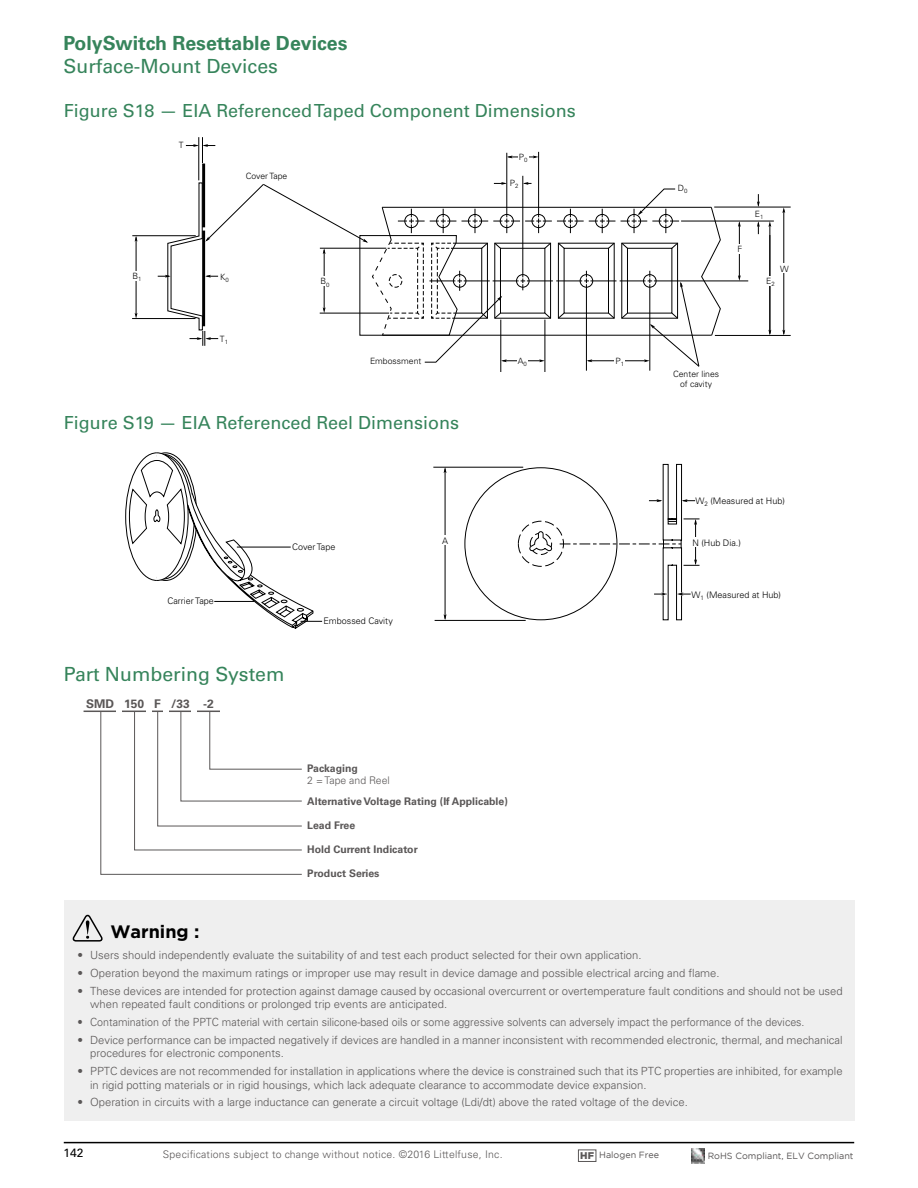
<style>
.page{position:relative;width:918px;height:1188px;background:#fff}
.page>*{position:absolute;margin:0;border:0;box-sizing:border-box;transform-origin:0 0}
.t1{font:19.5px "Univers LT Std";color:#36845b}
.t2{font:700 19.5px "Univers LT Std";color:#36845b}
.t3{font:18px "Univers LT Std";color:#36845b}
.t4{font:700 18px "Gotham";color:#000}
.t5{font:700 12px "Univers";color:#5a5757}
.t6{font:12px "Univers LT Std";color:#000}
.t7{font:300 11.25px/13.5px "Univers LT Std";color:#5a5757}
.t8{font:300 11.25px "Univers LT Std";color:#5a5757;scale:.95 1}
.t9{font:700 10.5px "Univers";color:#5a5757}
.t10{font:300 10.5px "Univers LT Std";letter-spacing:.02em;color:#5a5757}
.t11{font:300 10.5px "Univers";color:#5a5757}
.t12{font:300 9px "Univers";color:#000}
.t13{font:9px "Gotham";color:#5a5757}
.t14{font:300 8.7px/10.4px "Univers";color:#000;text-align:center}
.s1{font-weight:900;font-size:9.75px}
</style>
<div class="page">
<hr style="left:681px;top:221px;width:93px;height:1px;background:#000">
<hr style="left:714px;top:207px;width:77px;height:1px;background:#000">
<hr style="left:715px;top:335px;width:76px;height:1px;background:#000">
<hr style="left:739px;top:223px;width:1px;height:55px;background:#000">
<svg style="left:738px;top:221px;width:3px;height:6px"></svg>
<svg style="left:738px;top:275px;width:3px;height:6px"></svg>
<svg style="left:768px;top:221px;width:3px;height:6px"></svg>
<hr style="left:770px;top:225px;width:1px;height:108px;background:#000">
<hr style="left:784px;top:210px;width:1px;height:124px;background:#000">
<svg style="left:782px;top:207px;width:3px;height:6px"></svg>
<svg style="left:782px;top:330px;width:3px;height:5px"></svg>
<div style="left:765px;top:276px;width:11px;height:10px;background:#fff"></div>
<div style="left:734px;top:244px;width:11px;height:9px;background:#fff"></div>
<div style="left:779px;top:264px;width:11px;height:9px;background:#fff"></div>
<hr style="left:538px;top:152px;width:1px;height:65px;background:#000">
<hr style="left:507px;top:153px;width:1px;height:64px;background:#000">
<hr style="left:654px;top:281px;width:94px;height:1px;background:#000">
<hr style="left:650px;top:284px;width:1px;height:87px;background:#000">
<hr style="left:586px;top:284px;width:1px;height:87px;background:#000">
<hr style="left:523px;top:176px;width:1px;height:101px;background:#000">
<hr style="left:501px;top:320px;width:1px;height:52px;background:#000">
<hr style="left:545px;top:320px;width:1px;height:52px;background:#000">
<svg style="left:757px;top:194px;width:3px;height:13px"></svg>
<svg style="left:757px;top:221px;width:3px;height:13px"></svg>
<svg style="left:507px;top:156px;width:32px;height:2px"></svg>
<div style="left:518px;top:152px;width:10px;height:9px;background:#fff"></div>
<div style="left:202px;top:164px;width:3px;height:63px;border:1px solid #000"></div>
<hr style="left:132px;top:235px;width:64px;height:1px;background:#000">
<hr style="left:132px;top:318px;width:64px;height:1px;background:#000">
<hr style="left:136px;top:237px;width:1px;height:78px;background:#000">
<svg style="left:135px;top:236px;width:3px;height:6px"></svg>
<svg style="left:135px;top:313px;width:3px;height:6px"></svg>
<div style="left:131px;top:271px;width:11px;height:9px;background:#fff"></div>
<svg style="left:158px;top:182px;width:563px;height:185px"></svg>
<hr style="left:199px;top:137px;width:1px;height:43px;background:#000">
<svg style="left:186px;top:137px;width:29px;height:26px"></svg>
<div style="left:64px;top:900px;width:790px;height:221px;background:#efefef"></div>
<svg style="left:73px;top:915px;width:30px;height:27px"></svg>
<hr style="left:84px;top:711px;width:163px;height:1px;background:#5a5757">
<svg style="left:100px;top:712px;width:202px;height:163px"></svg>
<div style="left:116px;top:702px;width:6px;height:11px;background:#fff"></div>
<div style="left:146px;top:703px;width:6px;height:11px;background:#fff"></div>
<div style="left:163px;top:703px;width:6px;height:12px;background:#fff"></div>
<div style="left:191px;top:703px;width:6px;height:12px;background:#fff"></div>
<div style="left:220px;top:703px;width:32px;height:12px;background:#fff"></div>
<hr style="left:433px;top:467px;width:90px;height:1px;background:#000">
<hr style="left:435px;top:620px;width:91px;height:1px;background:#000">
<div style="left:518px;top:521px;width:46px;height:46px;border:1px dashed #000;border-radius:50%"></div>
<div style="left:530px;top:533px;width:22px;height:22px;border:1px dashed #000;border-radius:50%"></div>
<svg style="left:529px;top:531px;width:24px;height:21px"></svg>
<hr style="left:445px;top:469px;width:1px;height:150px;background:#000">
<svg style="left:444px;top:614px;width:3px;height:6px"></svg>
<svg style="left:444px;top:467px;width:3px;height:6px"></svg>
<div style="left:439px;top:535px;width:12px;height:10px;background:#fff"></div>
<svg style="left:560px;top:464px;width:140px;height:157px"></svg>
<svg style="left:125px;top:452px;width:197px;height:177px"></svg>
<hr style="left:64px;top:1142px;width:790px;height:1px;background:#000">
<svg style="left:691px;top:1163px;width:14px;height:1px"></svg>
<img style="left:691px;top:1149px;width:14px;height:14px">
<div style="left:578px;top:1150px;width:18px;height:12px;border:1px solid #5a5757"></div>
<h1 class="t2" style="left:63px;top:32px;width:286px">PolySwitch Resettable Devices</h1>
<h1 class="t1" style="left:63px;top:55px;width:216px">Surface-Mount Devices</h1>
<h2 class="t3" style="left:64px;top:100px;width:514px">Figure S18 — EIA Referenced Taped Component Dimensions</h2>
<p class="t14" style="left:132px;top:271px;width:11px">B<sub>1</sub></p>
<p class="t14" style="left:179px;top:140px;width:6px">T</p>
<p class="t14" style="left:246px;top:171px;width:43px">Cover Tape</p>
<p class="t14" style="left:220px;top:271px;width:10px">K<sub>0</sub></p>
<p class="t14" style="left:220px;top:334px;width:10px">T<sub>1</sub></p>
<p class="t14" style="left:320px;top:276px;width:11px">B<sub>0</sub></p>
<p class="t14" style="left:370px;top:356px;width:53px">Embossment</p>
<h2 class="t3" style="left:64px;top:412px;width:397px">Figure S19 — EIA Referenced Reel Dimensions</h2>
<p class="t12" style="left:292px;top:542px;width:45px">Cover Tape</p>
<p class="t12" style="left:167px;top:595px;width:48px">Carrier Tape</p>
<h1 class="t1" style="left:64px;top:662px;width:222px">Part Numbering System</h1>
<p class="t5" style="left:86px;top:696px;width:129px">SMD 150 F /33 -2</p>
<p class="t12" style="left:323px;top:616px;width:71px">Embossed Cavity</p>
<p class="t12" style="left:442px;top:535px;width:8px">A</p>
<p class="t14" style="left:519px;top:152px;width:10px">P<sub>0</sub></p>
<p class="t14" style="left:510px;top:178px;width:10px">P<sub>2</sub></p>
<p class="t14" style="left:518px;top:355px;width:11px">A<sub>0</sub></p>
<p class="t14" style="left:616px;top:355px;width:10px">P<sub>1</sub></p>
<p class="t9" style="left:307px;top:762px;width:52px">Packaging</p>
<p class="t11" style="left:307px;top:774px;width:84px">2 = Tape and Reel</p>
<p class="t9" style="left:307px;top:795px;width:202px">Alternative Voltage Rating (If Applicable)</p>
<p class="t9" style="left:307px;top:819px;width:49px">Lead Free</p>
<p class="t9" style="left:307px;top:843px;width:112px">Hold Current Indicator</p>
<p class="t9" style="left:307px;top:867px;width:74px">Product Series</p>
<p class="t14" style="left:678px;top:183px;width:11px">D<sub>0</sub></p>
<p class="t14" style="left:737px;top:244px;width:6px">F</p>
<p class="t14" style="left:755px;top:208px;width:10px">E<sub>1</sub></p>
<p class="t14" style="left:780px;top:263px;width:10px">W</p>
<p class="t14" style="left:766px;top:276px;width:10px">E<sub>2</sub></p>
<p class="t14" style="left:673px;top:369px;width:48px">Center lines of cavity</p>
<p class="t12" style="left:695px;top:495px;width:91px">W<sub>2</sub> (Measured at Hub)</p>
<p class="t12" style="left:692px;top:537px;width:50px">N (Hub Dia.)</p>
<p class="t12" style="left:692px;top:589px;width:91px">W<sub>1</sub> (Measured at Hub)</p>
<h2 class="t4" style="left:110px;top:920px;width:91px">Warning :</h2>
<p class="t7" style="left:77px;top:949px;width:566px">• Users should independently evaluate the suitability of and test each product selected for their own application.</p>
<p class="t7" style="left:77px;top:966px;width:644px">• Operation beyond the maximum ratings or improper use may result in device damage and possible electrical arcing and flame.</p>
<p class="t7" style="left:90px;top:984px;width:754px;text-indent:-13px">• These devices are intended for protection against damage caused by occasional overcurrent or overtemperature fault conditions and should not be used when repeated fault conditions or prolonged trip events are anticipated.</p>
<p class="t8" style="left:77px;top:1015px;width:767px">• Contamination of the PPTC material with certain silicone-based oils or some aggressive solvents can adversely impact the performance of the devices.</p>
<p class="t7" style="left:90px;top:1033px;width:754px;text-indent:-13px">• Device performance can be impacted negatively if devices are handled in a manner inconsistent with recommended electronic, thermal, and mechanical procedures for electronic components.</p>
<p class="t7" style="left:90px;top:1064px;width:754px;text-indent:-13px">• PPTC devices are not recommended for installation in applications where the device is constrained such that its PTC properties are inhibited, for example in rigid potting materials or in rigid housings, which lack adequate clearance to accommodate device expansion.</p>
<p class="t7" style="left:77px;top:1096px;width:612px">• Operation in circuits with a large inductance can generate a circuit voltage (Ldi/dt) above the rated voltage of the device.</p>
<p class="t6" style="left:64px;top:1146px;width:22px">142</p>
<p class="t10" style="left:163px;top:1148px;width:341px">Specifications subject to change without notice. ©2016 Littelfuse, Inc.</p>
<p class="t13" style="left:580px;top:1150px;width:80px"><span class="s1">HF</span> Halogen Free</p>
<p class="t13" style="left:708px;top:1150px;width:147px">RoHS Compliant, ELV Compliant</p>
</div>
